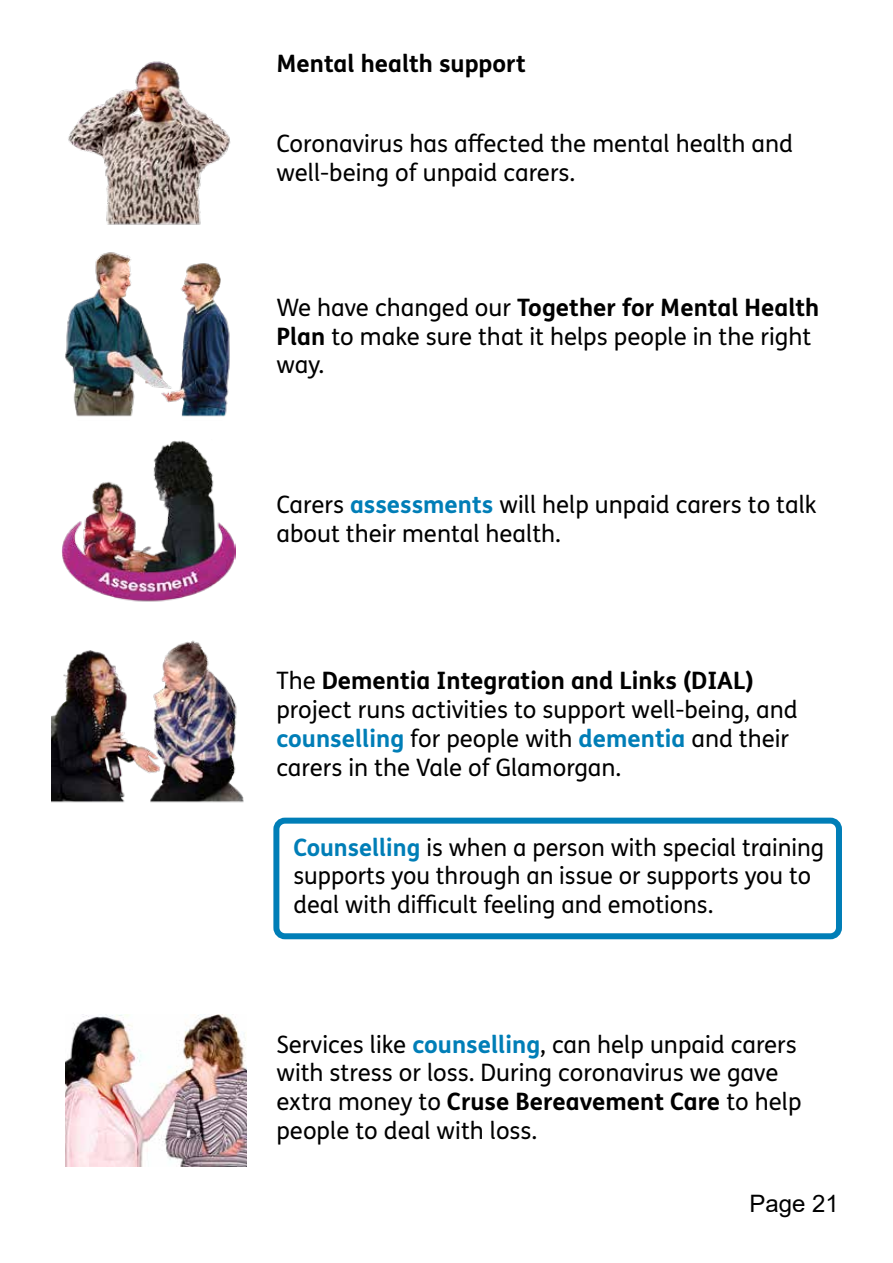
<style>
.page{position:relative;width:893px;height:1263px;background:#fff}
.page>*{position:absolute;margin:0;border:0;box-sizing:border-box;transform-origin:0 0}
.t1{font:24px/28.8px "FS Me Pro";color:#000}
.t2{font:700 24px "FS Me Pro";color:#000}
.t3{font:24px "Arial";color:#000}
.s1{font-weight:700}
.s2{font-weight:700;color:#007eb7}
</style>
<div class="page">
<img style="left:68px;top:61px;width:163px;height:164px">
<img style="left:65px;top:252px;width:165px;height:165px">
<img style="left:51px;top:640px;width:193px;height:163px">
<img style="left:62px;top:440px;width:173px;height:162px">
<img style="left:66px;top:1014px;width:181px;height:152px">
<div style="left:273px;top:818px;width:569px;height:121px;border:6px solid #007eb7;border-radius:9px"></div>
<p class="t2" style="left:276px;top:45px;width:251px">Mental health support</p>
<p class="t1" style="left:276px;top:129px;width:518px">Coronavirus has afected the mental health and well-being of unpaid carers.</p>
<p class="t1" style="left:276px;top:292px;width:544px">We have changed our <span class="s1">Together for Mental Health<br>Plan</span> to make sure that it helps people in the right way.</p>
<p class="t1" style="left:276px;top:489px;width:542px">Carers <span class="s2">assessments</span> will help unpaid carers to talk about their mental health.</p>
<p class="t1" style="left:276px;top:666px;width:523px">The <span class="s1">Dementia Integration and Links (DIAL) </span>project runs activities to support well-being, and <span class="s2">counselling</span> for people with <span class="s2">dementia</span> and their carers in the Vale of Glamorgan.</p>
<p class="t1" style="left:293px;top:832px;width:532px"><span class="s2">Counselling</span> is when a person with special training supports you through an issue or supports you to deal with difcult feeling and emotions.</p>
<p class="t1" style="left:276px;top:1029px;width:527px">Services like <span class="s2">counselling</span>, can help unpaid carers with stress or loss. During coronavirus we gave extra money to <span class="s1">Cruse Bereavement Care</span> to help people to deal with loss.</p>
<p class="t3" style="left:749px;top:1187px;width:91px">Page 21</p>
</div>
